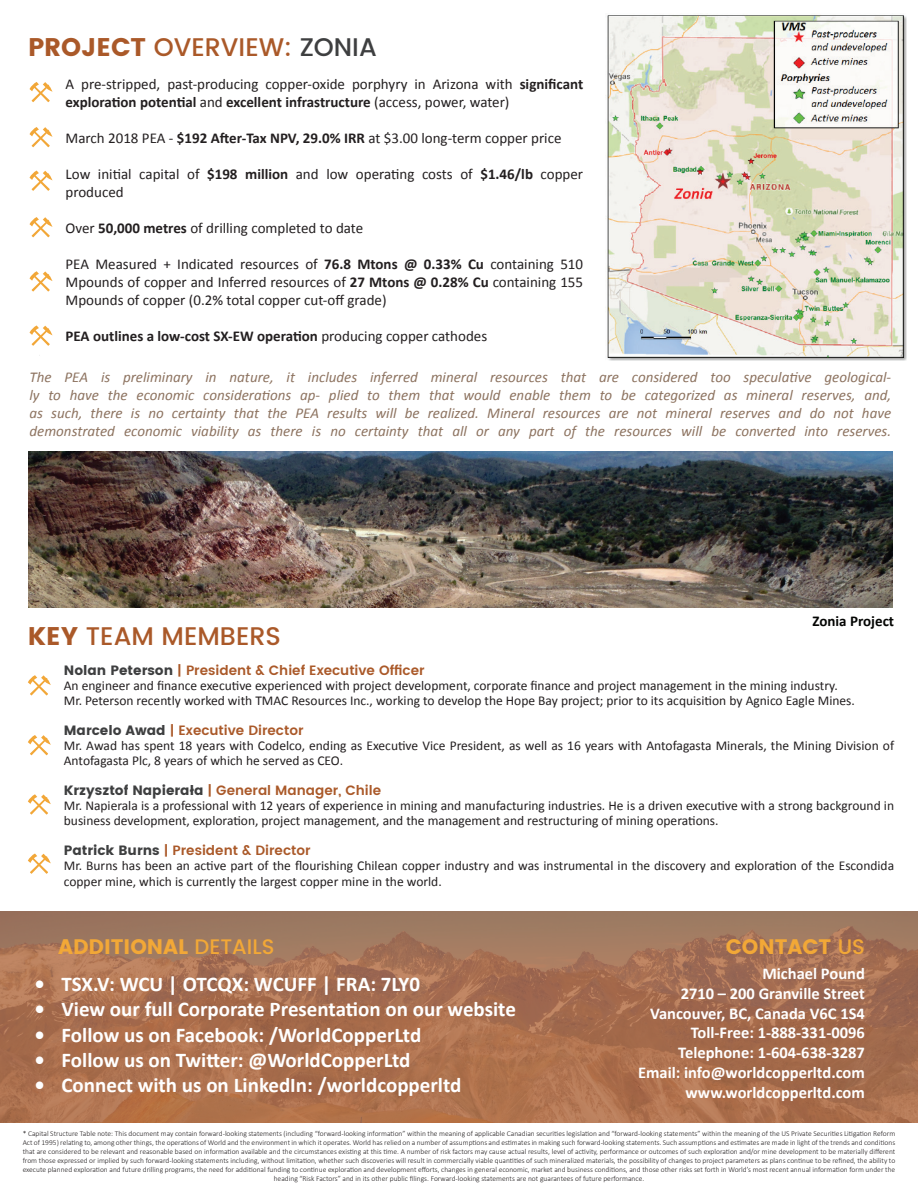
<style>
.page{position:relative;width:918px;height:1188px;background:#fff}
.page>*{position:absolute;margin:0;border:0;box-sizing:border-box;transform-origin:0 0}
.t1{font:500 25.5px "Poppins";color:#aa5929}
.t2{font:700 21px "Calibri";color:#fff}
.t3{font:21px "Poppins";color:#f2a837}
.t4{font:700 16.5px/19.8px "Calibri";color:#fff;text-align:right}
.t5{font:15px/18px "Calibri";color:#231f20}
.t6{font:italic 15px/18px "Calibri";color:#8d7360;text-align:justify}
.t7{font:700 15px "Calibri";color:#231f20}
.t8{font:700 15px "Calibri";color:#040503}
.t9{font:13.5px/15px "Calibri";color:#231f20}
.t10{font:600 13.5px "Poppins";color:#aa5929}
.t11{font:300 7.5px/9px "Calibri";color:#231f20;text-align:center}
.s1{font-weight:400}
.s2{color:#3e3f40}
.s3{font-weight:700}
.s4{font-weight:400;color:#3e3f40}
.s5{font-weight:500}
</style>
<div class="page">
<svg style="left:0;top:911px;width:918px;height:211px;background:#a77152"></svg>
<svg style="left:28px;top:675px;width:23px;height:20px"></svg>
<svg style="left:28px;top:735px;width:23px;height:20px"></svg>
<svg style="left:28px;top:794px;width:23px;height:21px"></svg>
<svg style="left:28px;top:854px;width:23px;height:20px"></svg>
<img style="left:28px;top:452px;width:865px;height:156px">
<img style="left:606px;top:15px;width:300px;height:345px">
<svg style="left:29px;top:82px;width:24px;height:264px"></svg>
<h1 class="t1" style="left:28px;top:29px;width:350px"><span class="s1">PROJECT</span> OVERVIEW: <span class="s2">ZONIA</span></h1>
<h3 class="t5" style="left:66px;top:74px;width:519px;text-indent:-27px">• A pre-stripped, past-producing copper-oxide porphyry in Arizona with <span class="s3">significant exploration potential</span> and <span class="s3">excellent infrastructure</span> (access, power, water)</h3>
<h3 class="t5" style="left:39px;top:128px;width:525px">• March 2018 PEA - <span class="s3">$192 After-Tax NPV, 29.0% IRR</span> at $3.00 long-term copper price</h3>
<h3 class="t5" style="left:66px;top:164px;width:519px;text-indent:-27px">• Low initial capital of <span class="s3">$198 million</span> and low operating costs of <span class="s3">$1.46/lb</span> copper produced</h3>
<h3 class="t5" style="left:39px;top:218px;width:326px">• Over <span class="s3">50,000 metres</span> of drilling completed to date</h3>
<h3 class="t5" style="left:66px;top:254px;width:519px;text-align:justify;text-indent:-27px">• PEA Measured + Indicated resources of <span class="s3">76.8 Mtons @ 0.33% Cu</span> containing 510<br>Mpounds of copper and Inferred resources of <span class="s3">27 Mtons @ 0.28% Cu</span> containing 155<br>Mpounds of copper (0.2% total copper cut-off grade)</h3>
<h3 class="t7" style="left:39px;top:325px;width:450px">• PEA outlines a low-cost SX-EW operation <span class="s1">producing copper cathodes</span></h3>
<p class="t6" style="left:30px;top:367px;width:863px">The PEA is preliminary in nature, it includes inferred mineral resources that are considered too speculative geological&shy;ly to have the economic considerations ap- plied to them that would enable them to be categorized as mineral reserves, and, as such, there is no certainty that the PEA results will be realized. Mineral resources are not mineral reserves and do not have demonstrated economic viability as there is no certainty that all or any part of the resources will be converted into reserves.</p>
<h3 class="t8" style="left:813px;top:611px;width:83px">Zonia Project</h3>
<h1 class="t1" style="left:28px;top:617px;width:255px"><span class="s1">KEY</span> TEAM MEMBERS</h1>
<h3 class="t10" style="left:64px;top:660px;width:362px"><span class="s4">Nolan Peterson</span> | President &amp; Chief Executive Officer</h3>
<p class="t9" style="left:64px;top:678px;width:793px">An engineer and finance executive experienced with project development, corporate finance and project management in the mining industry.<br>Mr. Peterson recently worked with TMAC Resources Inc., working to develop the Hope Bay project; prior to its acquisition by Agnico Eagle Mines.</p>
<h3 class="t10" style="left:64px;top:720px;width:241px"><span class="s4">Marcelo Awad</span> | Executive Director</h3>
<h3 class="t9" style="left:64px;top:738px;width:832px">Mr. Awad has spent 18 years with Codelco, ending as Executive Vice President, as well as 16 years with Antofagasta Minerals, the Mining Division of<br>Antofagasta Plc, 8 years of which he served as CEO.</h3>
<h3 class="t10" style="left:64px;top:780px;width:319px"><span class="s4">Krzysztof Napierała</span> | General Manager, Chile</h3>
<p class="t9" style="left:64px;top:797px;width:832px">Mr. Napierala is a professional with 12 years of experience in mining and manufacturing industries. He is a driven executive with a strong background in business development, exploration, project management, and the management and restructuring of mining operations.</p>
<h3 class="t10" style="left:64px;top:840px;width:248px"><span class="s4">Patrick Burns</span> | President &amp; Director</h3>
<h3 class="t9" style="left:64px;top:857px;width:832px;line-height:16.5px">Mr. Burns has been an active part of the flourishing Chilean copper industry and was instrumental in the discovery and exploration of the Escondida copper mine, which is currently the largest copper mine in the world.</h3>
<h2 class="t3" style="left:58px;top:934px;width:218px">ADDITIONAL <span class="s5">DETAILS</span></h2>
<h2 class="t3" style="left:726px;top:934px;width:140px">CONTACT <span class="s5">US</span></h2>
<h3 class="t4" style="left:638px;top:963px;width:228px">Michael Pound<br>2710 – 200 Granville Street<br>Vancouver, BC, Canada V6C 1S4<br>Toll-Free: 1-888-331-0096<br>Telephone: 1-604-638-3287<br>Email: info@worldcopperltd.com www.worldcopperltd.com</h3>
<h2 class="t2" style="left:34px;top:969px;width:387px">• TSX.V: WCU | OTCQX: WCUFF | FRA: 7LY0</h2>
<h2 class="t2" style="left:34px;top:995px;width:483px">• View our full Corporate Presentation on our website</h2>
<h2 class="t2" style="left:34px;top:1020px;width:388px">• Follow us on Facebook: /WorldCopperLtd</h2>
<h2 class="t2" style="left:34px;top:1045px;width:378px">• Follow us on Twitter: @WorldCopperLtd</h2>
<h2 class="t2" style="left:34px;top:1070px;width:428px">• Connect with us on LinkedIn: /worldcopperltd</h2>
<p class="t11" style="left:23px;top:1129px;width:874px">* Capital Structure Table note: This document may contain forward-looking statements (including “forward-looking information” within the meaning of applicable Canadian securities legislation and “forward-looking statements” within the meaning of the US Private Securities Litigation Reform Act of 1995) relating to, among other things, the operations of World and the environment in which it operates. World has relied on a number of assumptions and estimates in making such forward-looking statements. Such assumptions and estimates are made in light of the trends and conditions that are considered to be relevant and reasonable based on information available and the circumstances existing at this time. A number of risk factors may cause actual results, level of activity, performance or outcomes of such exploration and/or mine development to be materially different from those expressed or implied by such forward-looking statements including, without limitation, whether such discoveries will result in commercially viable quantities of such mineralized materials, the possibility of changes to project parameters as plans continue to be refined, the ability to execute planned exploration and future drilling programs, the need for additional funding to continue exploration and development efforts, changes in general economic, market and business conditions, and those other risks set forth in World’s most recent annual information form under the heading “Risk Factors” and in its other public filings. Forward-looking statements are not guarantees of future performance.</p>
</div>
